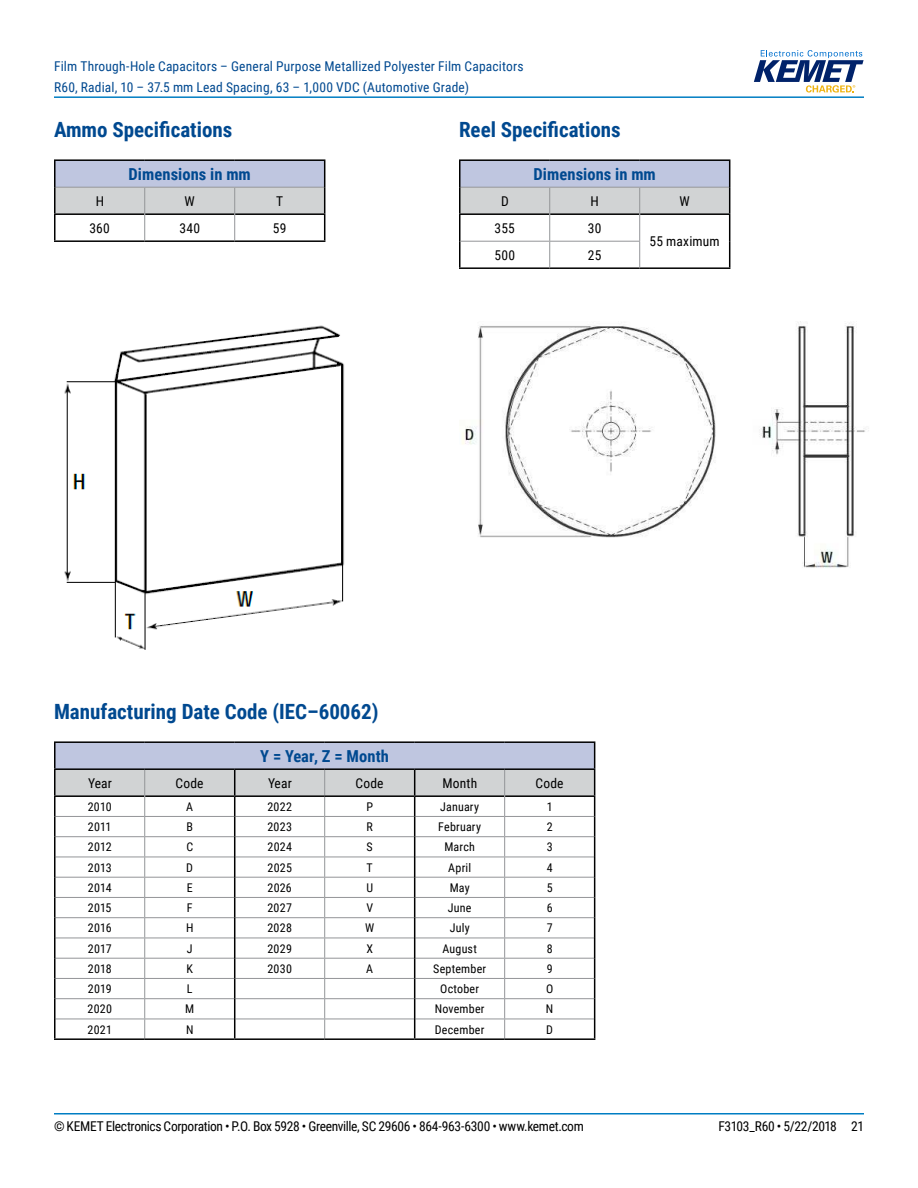
<style>
.page{position:relative;width:918px;height:1188px;background:#fff}
.page>*{position:absolute;margin:0;border:0;box-sizing:border-box;transform-origin:0 0}
.t1{font:700 21px "Roboto Condensed";color:#004990}
.t2{font:700 16.5px "Roboto Condensed";letter-spacing:.005em;color:#004990}
.t3{font:13.5px "Roboto Condensed";letter-spacing:-.02em;color:#000}
.t4{font:13.5px/21px "Roboto Condensed";letter-spacing:.01em;color:#004990}
.t5{font:13.5px "Roboto Condensed";letter-spacing:.01em;color:#000}
.t6{font:12px "Roboto Condensed";letter-spacing:.02em;color:#000}
</style>
<div class="page">
<hr style="left:54px;top:1113px;width:810px;height:2px;background:#007dc3">
<hr style="left:54px;top:96px;width:810px;height:2px;background:#007dc3">
<svg style="left:754px;top:50px;width:110px;height:43px"></svg>
<hr style="left:54px;top:213px;width:90px;height:2px;background:#000">
<hr style="left:54px;top:159px;width:91px;height:2px;background:#000">
<hr style="left:54px;top:161px;width:2px;height:26px;background:#000">
<hr style="left:145px;top:159px;width:90px;height:2px;background:#000">
<hr style="left:235px;top:159px;width:90px;height:2px;background:#000">
<hr style="left:54px;top:187px;width:2px;height:26px;background:#000">
<hr style="left:54px;top:215px;width:2px;height:25px;background:#000">
<hr style="left:54px;top:240px;width:91px;height:2px;background:#000">
<hr style="left:145px;top:240px;width:90px;height:2px;background:#000">
<hr style="left:235px;top:240px;width:90px;height:2px;background:#000">
<svg style="left:55px;top:161px;width:270px;height:79px"></svg>
<img style="left:64px;top:325px;width:281px;height:325px">
<hr style="left:459px;top:213px;width:90px;height:2px;background:#000">
<hr style="left:459px;top:159px;width:91px;height:2px;background:#000">
<hr style="left:459px;top:161px;width:2px;height:26px;background:#000">
<hr style="left:550px;top:159px;width:90px;height:2px;background:#000">
<hr style="left:640px;top:159px;width:90px;height:2px;background:#000">
<hr style="left:459px;top:187px;width:2px;height:26px;background:#000">
<hr style="left:459px;top:215px;width:2px;height:26px;background:#000">
<hr style="left:459px;top:241px;width:2px;height:26px;background:#000">
<hr style="left:459px;top:267px;width:91px;height:2px;background:#000">
<hr style="left:550px;top:267px;width:90px;height:2px;background:#000">
<hr style="left:640px;top:267px;width:90px;height:2px;background:#000">
<svg style="left:460px;top:161px;width:270px;height:106px"></svg>
<hr style="left:461px;top:241px;width:89px;height:1px;background:#939598">
<hr style="left:550px;top:241px;width:90px;height:1px;background:#939598">
<img style="left:462px;top:321px;width:407px;height:247px">
<hr style="left:54px;top:741px;width:91px;height:2px;background:#000">
<hr style="left:145px;top:741px;width:90px;height:2px;background:#000">
<hr style="left:235px;top:741px;width:90px;height:2px;background:#000">
<hr style="left:325px;top:741px;width:90px;height:2px;background:#000">
<hr style="left:415px;top:741px;width:90px;height:2px;background:#000">
<hr style="left:505px;top:741px;width:90px;height:2px;background:#000">
<hr style="left:54px;top:1038px;width:91px;height:2px;background:#000">
<hr style="left:145px;top:1038px;width:90px;height:2px;background:#000">
<hr style="left:235px;top:1038px;width:90px;height:2px;background:#000">
<hr style="left:325px;top:1038px;width:90px;height:2px;background:#000">
<hr style="left:415px;top:1038px;width:90px;height:2px;background:#000">
<hr style="left:505px;top:1038px;width:90px;height:2px;background:#000">
<svg style="left:54px;top:743px;width:541px;height:295px"></svg>
<p class="t4" style="left:54px;top:57px;width:471px">Film Through-Hole Capacitors – General Purpose Metallized Polyester Film Capacitors<br>R60, Radial, 10 – 37.5 mm Lead Spacing, 63 – 1,000 VDC (Automotive Grade)</p>
<h1 class="t1" style="left:54px;top:115px;width:180px">Ammo Specifications</h1>
<h2 class="t2" style="left:129px;top:163px;width:124px">Dimensions in mm</h2>
<p class="t3" style="left:96px;top:195px;width:10px">H</p>
<p class="t3" style="left:185px;top:195px;width:12px">W</p>
<p class="t3" style="left:276px;top:195px;width:9px">T</p>
<p class="t3" style="left:90px;top:222px;width:22px">360</p>
<p class="t3" style="left:179px;top:222px;width:22px">340</p>
<p class="t3" style="left:273px;top:222px;width:15px">59</p>
<h1 class="t1" style="left:459px;top:115px;width:163px">Reel Specifications</h1>
<h2 class="t2" style="left:534px;top:163px;width:124px">Dimensions in mm</h2>
<p class="t3" style="left:501px;top:195px;width:9px">D</p>
<p class="t3" style="left:591px;top:195px;width:10px">H</p>
<p class="t3" style="left:679px;top:195px;width:12px">W</p>
<p class="t3" style="left:495px;top:222px;width:22px">355</p>
<p class="t3" style="left:588px;top:222px;width:15px">30</p>
<p class="t5" style="left:650px;top:235px;width:72px">55 maximum</p>
<p class="t3" style="left:494px;top:249px;width:22px">500</p>
<p class="t3" style="left:588px;top:249px;width:15px">25</p>
<h1 class="t1" style="left:54px;top:697px;width:326px">Manufacturing Date Code (IEC–60062)</h1>
<h2 class="t2" style="left:260px;top:744px;width:130px">Y = Year, Z = Month</h2>
<p class="t3" style="left:88px;top:777px;width:25px">Year</p>
<p class="t3" style="left:175px;top:777px;width:30px">Code</p>
<p class="t3" style="left:268px;top:777px;width:25px">Year</p>
<p class="t3" style="left:355px;top:777px;width:30px">Code</p>
<p class="t3" style="left:442px;top:777px;width:36px">Month</p>
<p class="t3" style="left:535px;top:777px;width:30px">Code</p>
<p class="t6" style="left:88px;top:801px;width:25px">2010</p>
<p class="t6" style="left:186px;top:801px;width:8px">A</p>
<p class="t6" style="left:267px;top:801px;width:26px">2022</p>
<p class="t6" style="left:366px;top:801px;width:8px">P</p>
<p class="t6" style="left:440px;top:801px;width:40px">January</p>
<p class="t6" style="left:547px;top:801px;width:7px">1</p>
<p class="t6" style="left:88px;top:821px;width:25px">2011</p>
<p class="t6" style="left:186px;top:821px;width:8px">B</p>
<p class="t6" style="left:267px;top:821px;width:26px">2023</p>
<p class="t6" style="left:367px;top:821px;width:8px">R</p>
<p class="t6" style="left:438px;top:821px;width:44px">February</p>
<p class="t6" style="left:547px;top:821px;width:7px">2</p>
<p class="t6" style="left:88px;top:842px;width:25px">2012</p>
<p class="t6" style="left:186px;top:842px;width:8px">C</p>
<p class="t6" style="left:268px;top:842px;width:26px">2024</p>
<p class="t6" style="left:367px;top:842px;width:8px">S</p>
<p class="t6" style="left:444px;top:842px;width:32px">March</p>
<p class="t6" style="left:547px;top:842px;width:7px">3</p>
<p class="t6" style="left:88px;top:862px;width:25px">2013</p>
<p class="t6" style="left:186px;top:862px;width:8px">D</p>
<p class="t6" style="left:268px;top:862px;width:26px">2025</p>
<p class="t6" style="left:367px;top:862px;width:8px">T</p>
<p class="t6" style="left:448px;top:862px;width:24px">April</p>
<p class="t6" style="left:547px;top:862px;width:7px">4</p>
<p class="t6" style="left:88px;top:882px;width:25px">2014</p>
<p class="t6" style="left:187px;top:882px;width:7px">E</p>
<p class="t6" style="left:268px;top:882px;width:26px">2026</p>
<p class="t6" style="left:366px;top:882px;width:8px">U</p>
<p class="t6" style="left:450px;top:882px;width:22px">May</p>
<p class="t6" style="left:547px;top:882px;width:7px">5</p>
<p class="t6" style="left:88px;top:902px;width:25px">2015</p>
<p class="t6" style="left:187px;top:902px;width:7px">F</p>
<p class="t6" style="left:268px;top:902px;width:26px">2027</p>
<p class="t6" style="left:366px;top:902px;width:8px">V</p>
<p class="t6" style="left:448px;top:902px;width:25px">June</p>
<p class="t6" style="left:547px;top:902px;width:7px">6</p>
<p class="t6" style="left:88px;top:923px;width:25px">2016</p>
<p class="t6" style="left:186px;top:923px;width:9px">H</p>
<p class="t6" style="left:267px;top:923px;width:26px">2028</p>
<p class="t6" style="left:365px;top:923px;width:11px">W</p>
<p class="t6" style="left:450px;top:923px;width:22px">July</p>
<p class="t6" style="left:547px;top:923px;width:7px">7</p>
<p class="t6" style="left:88px;top:943px;width:25px">2017</p>
<p class="t6" style="left:187px;top:943px;width:7px">J</p>
<p class="t6" style="left:267px;top:943px;width:26px">2029</p>
<p class="t6" style="left:366px;top:943px;width:8px">X</p>
<p class="t6" style="left:442px;top:943px;width:36px">August</p>
<p class="t6" style="left:547px;top:943px;width:7px">8</p>
<p class="t6" style="left:88px;top:963px;width:25px">2018</p>
<p class="t6" style="left:186px;top:963px;width:8px">K</p>
<p class="t6" style="left:268px;top:963px;width:26px">2030</p>
<p class="t6" style="left:366px;top:963px;width:8px">A</p>
<p class="t6" style="left:433px;top:963px;width:55px">September</p>
<p class="t6" style="left:547px;top:963px;width:7px">9</p>
<p class="t6" style="left:88px;top:983px;width:25px">2019</p>
<p class="t6" style="left:187px;top:983px;width:7px">L</p>
<p class="t6" style="left:440px;top:983px;width:40px">October</p>
<p class="t6" style="left:546px;top:983px;width:9px">O</p>
<p class="t6" style="left:88px;top:1004px;width:26px">2020</p>
<p class="t6" style="left:185px;top:1004px;width:11px">M</p>
<p class="t6" style="left:435px;top:1004px;width:51px">November</p>
<p class="t6" style="left:546px;top:1004px;width:9px">N</p>
<p class="t6" style="left:88px;top:1024px;width:26px">2021</p>
<p class="t6" style="left:186px;top:1024px;width:9px">N</p>
<p class="t6" style="left:435px;top:1024px;width:51px">December</p>
<p class="t6" style="left:546px;top:1024px;width:8px">D</p>
<p class="t3" style="left:54px;top:1120px;width:531px">© KEMET Electronics Corporation • P.O. Box 5928 • Greenville, SC 29606 • 864-963-6300 • www.kemet.com</p>
<p class="t3" style="left:718px;top:1120px;width:147px">F3103_R60 • 5/22/2018 21</p>
</div>
